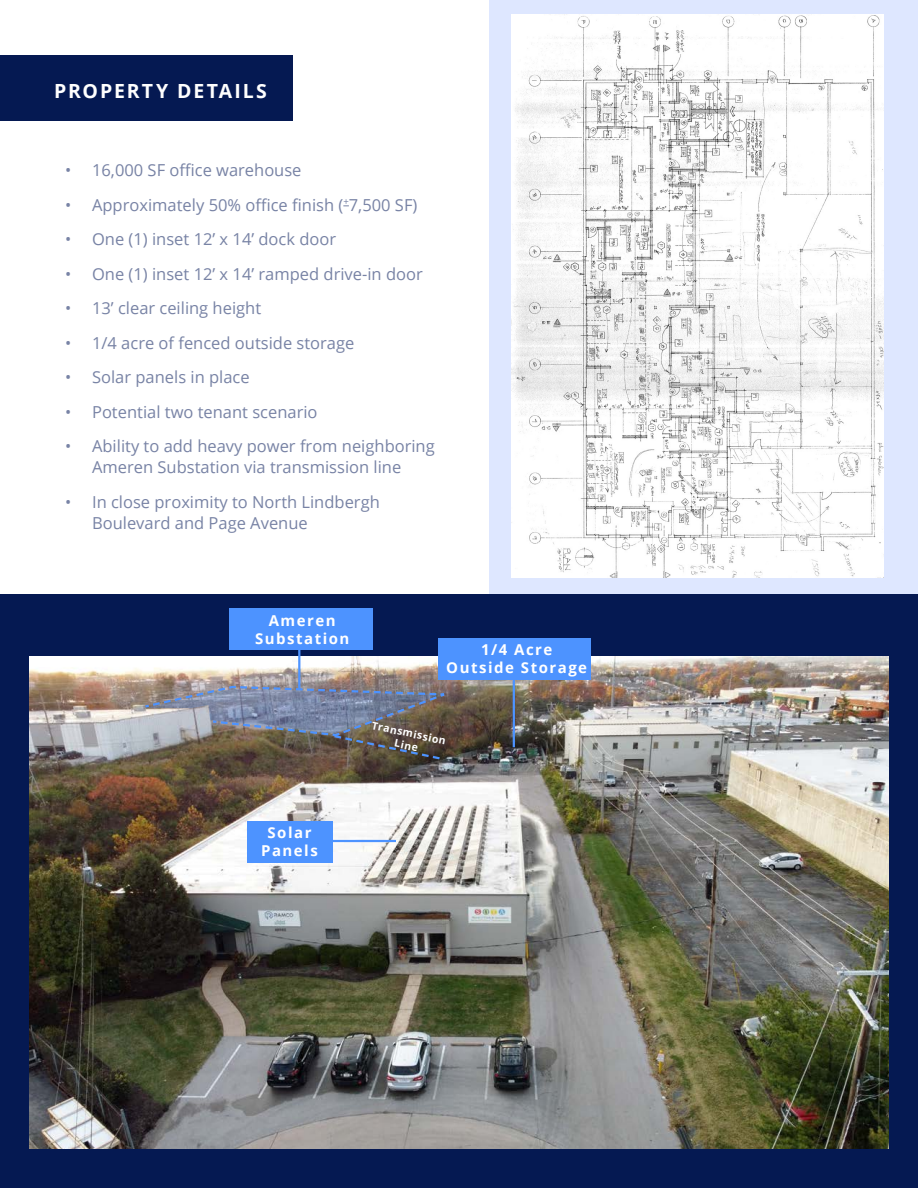
<style>
.page{position:relative;width:918px;height:1188px;background:#fff}
.page>*{position:absolute;margin:0;border:0;box-sizing:border-box;transform-origin:0 0}
.Type{font:700 19.5px "Open Sans";letter-spacing:.1em;color:#fff}
.t1{font:16.5px/21px "Open Sans";color:#7883a5;text-align:center}
.Type-2{font:700 15px "Open Sans";letter-spacing:.1em;color:#fff}
.Type-3{font:700 10.5px "Open Sans";color:#fff}
</style>
<div class="page">
<div style="left:0;top:56px;width:292px;height:65px;background:#051952"></div>
<div style="left:0;top:594px;width:918px;height:594px;background:#051952"></div>
<img style="left:29px;top:656px;width:860px;height:492px">
<hr style="left:298px;top:650px;width:2px;height:39px;background:#4d93ff">
<div style="left:230px;top:608px;width:144px;height:42px;background:#4d93ff"></div>
<hr style="left:513px;top:680px;width:2px;height:67px;background:#4d93ff">
<div style="left:438px;top:638px;width:153px;height:42px;background:#4d93ff"></div>
<hr style="left:324px;top:840px;width:72px;height:2px;background:#4d93ff">
<div style="left:248px;top:822px;width:85px;height:41px;background:#4d93ff"></div>
<img style="left:143px;top:685px;width:312px;height:76px">
<div style="left:489px;top:0;width:429px;height:594px;background:#dbe5ff"></div>
<img style="left:511px;top:15px;width:372px;height:563px">
<p class="Type" style="left:54px;top:77px;width:215px">PROPERTY DETAILS</p>
<p class="t1" style="left:65px;top:159px;width:238px">• 16,000 SF office warehouse</p>
<p class="t1" style="left:65px;top:194px;width:354px">• Approximately 50% office finish (<sup>+</sup>7,500 SF)</p>
<p class="t1" style="left:65px;top:228px;width:273px">• One (1) inset 12’ x 14’ dock door</p>
<p class="t1" style="left:65px;top:263px;width:359px">• One (1) inset 12’ x 14’ ramped drive-in door</p>
<p class="t1" style="left:65px;top:297px;width:198px">• 13’ clear ceiling height</p>
<p class="t1" style="left:65px;top:332px;width:291px">• 1/4 acre of fenced outside storage</p>
<p class="t1" style="left:65px;top:366px;width:186px">• Solar panels in place</p>
<p class="t1" style="left:65px;top:401px;width:254px">• Potential two tenant scenario</p>
<p class="t1" style="left:65px;top:435px;width:371px">• Ability to add heavy power from neighboring<br>Ameren Substation via transmission line</p>
<p class="t1" style="left:92px;top:491px;width:289px;text-align:left;text-indent:-27px">• In close proximity to North Lindbergh<br>Boulevard and Page Avenue</p>
<p class="Type-2" style="left:269px;top:610px;width:68px">Ameren</p>
<p class="Type-2" style="left:255px;top:628px;width:96px">Substation</p>
<p class="Type-2" style="left:481px;top:639px;width:73px">1/4 Acre</p>
<p class="Type-2" style="left:446px;top:657px;width:142px">Outside Storage</p>
<p class="Type-2" style="left:268px;top:822px;width:45px">Solar</p>
<p class="Type-2" style="left:261px;top:840px;width:58px">Panels</p>
<p class="Type-3" style="left:373px;top:718px;width:77px;rotate:12deg">Transmission</p>
<p class="Type-3" style="left:396px;top:735px;width:25px;rotate:12deg">Line</p>
</div>
